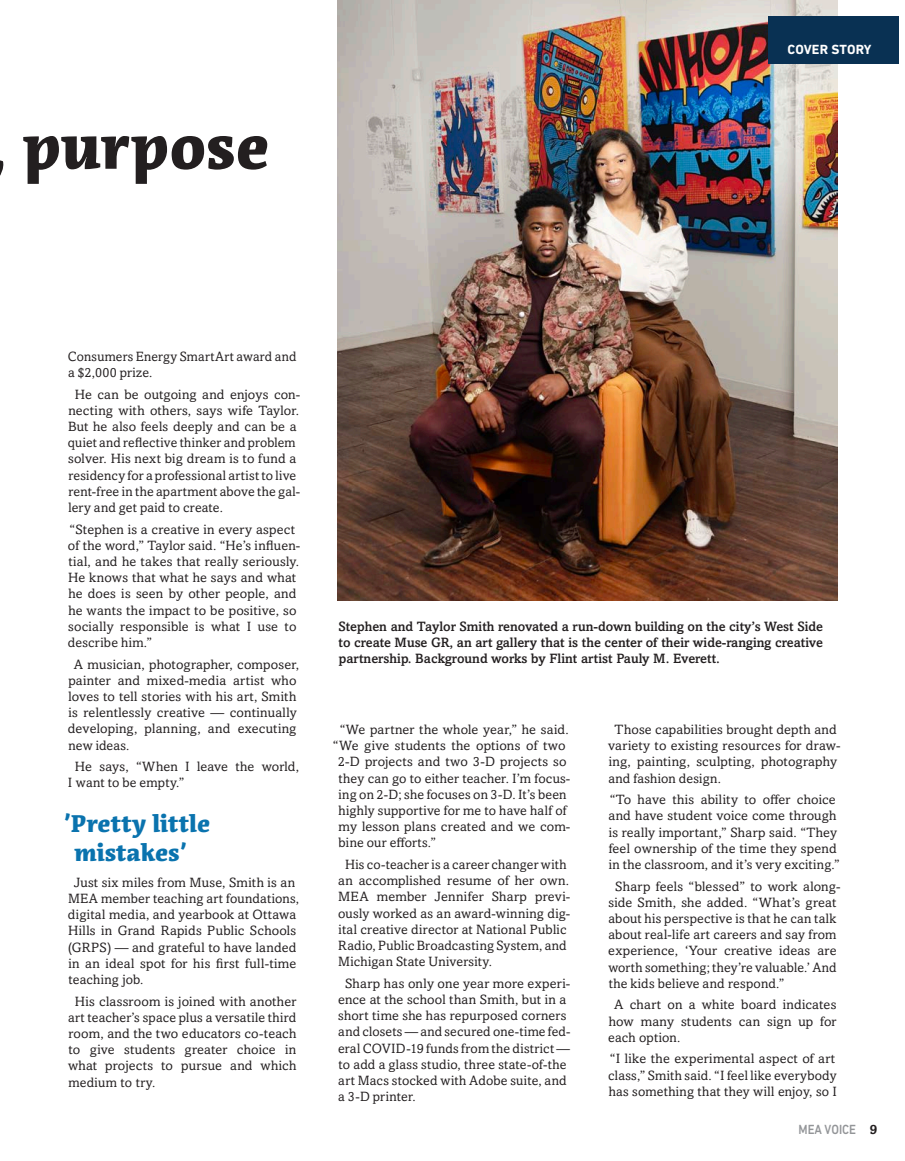
<style>
.page{position:relative;width:905px;height:1161px;background:#fff}
.page>*{position:absolute;margin:0;border:0;box-sizing:border-box;transform-origin:0 0}
.t1{font:900 63px "Acuta";color:#231f20}
.P-style_SUBTITLE{font:900 24px/28.8px "Acuta";color:#0a73ae;text-align:center}
.P-style_INDENT{font:13.5px/16.2px "Amasis MT Pro";letter-spacing:.01em;color:#231f20}
.P-style_CAPTION{font:500 13.5px/16.2px "Amasis MT Pro";color:#231f20;text-align:justify}
.P-style_SECTION{font:700 13.5px "DIN Next LT Pro";letter-spacing:.005em;color:#fff}
.t2{font:500 13.5px "DIN Next LT Pro";color:#939598;scale:.9 1}
.s1{font-family:"Amasis MT Pro";font-weight:700;color:#231f20}
</style>
<div class="page">
<img style="left:338px;top:0;width:499px;height:601px">
<div style="left:767px;top:17px;width:131px;height:47px;background:#093153"></div>
<h1 class="t1" style="left:23px;top:108px;width:248px">purpose</h1>
<p class="P-style_SECTION" style="left:787px;top:42px;width:86px">COVER STORY</p>
<p class="P-style_INDENT" style="left:68px;top:348px;width:230px">Consumers Energy SmartArt award and a $2,000 prize.</p>
<p class="P-style_INDENT" style="left:68px;top:386px;width:234px;text-indent:7px">He can be outgoing and enjoys con‑ necting with others, says wife Taylor.<br>But he also feels deeply and can be a quiet and reflective thinker and problem solver. His next big dream is to fund a residency for a professional artist to live rent‑free in the apartment above the gal‑ lery and get paid to create.</p>
<p class="P-style_INDENT" style="left:68px;top:521px;width:234px">“Stephen is a creative in every aspect of the word,” Taylor said. “He’s influen‑ tial, and he takes that really seriously.<br>He knows that what he says and what he does is seen by other people, and he wants the impact to be positive, so socially responsible is what I use to describe him.”</p>
<p class="P-style_INDENT" style="left:68px;top:656px;width:233px;text-indent:6px">A musician, photographer, composer, painter and mixed‑media artist who loves to tell stories with his art, Smith is relentlessly creative — continually developing, planning, and executing new ideas.</p>
<p class="P-style_INDENT" style="left:68px;top:759px;width:233px;text-indent:7px">He says, “When I leave the world,<br>I want to be empty.”</p>
<p class="P-style_SUBTITLE" style="left:64px;top:809px;width:147px">’Pretty little mistakes’</p>
<p class="P-style_INDENT" style="left:68px;top:874px;width:233px;text-indent:6px">Just six miles from Muse, Smith is an MEA member teaching art foundations, digital media, and yearbook at Ottawa Hills in Grand Rapids Public Schools (GRPS) — and grateful to have landed in an ideal spot for his first full‑time teaching job.</p>
<p class="P-style_INDENT" style="left:68px;top:993px;width:230px;text-align:justify;text-indent:7px">His classroom is joined with another art teacher’s space plus a versatile third room, and the two educators co‑teach to give students greater choice in what projects to pursue and which medium to try.</p>
<p class="P-style_CAPTION" style="left:338px;top:618px;width:486px">Stephen and Taylor Smith renovated a run‑down building on the city’s West Side to create Muse GR, an art gallery that is the center of their wide‑ranging creative partnership. Background works by Flint artist Pauly M. Everett.</p>
<p class="P-style_INDENT" style="left:340px;top:722px;width:230px">“We partner the whole year,” he said.</p>
<p class="P-style_INDENT" style="left:333px;top:738px;width:234px">“We give students the options of two</p>
<p class="P-style_INDENT" style="left:338px;top:754px;width:230px">2‑D projects and two 3‑D projects so</p>
<p class="P-style_INDENT" style="left:338px;top:770px;width:233px">they can go to either teacher. I’m focus‑</p>
<p class="P-style_INDENT" style="left:338px;top:786px;width:229px">ing on 2‑D; she focuses on 3‑D. It’s been</p>
<p class="P-style_INDENT" style="left:338px;top:803px;width:229px">highly supportive for me to have half of</p>
<p class="P-style_INDENT" style="left:338px;top:819px;width:233px">my lesson plans created and we com‑</p>
<p class="P-style_INDENT" style="left:338px;top:835px;width:99px">bine our efforts.”</p>
<p class="P-style_INDENT" style="left:338px;top:857px;width:234px;text-indent:7px">His co‑teacher is a career changer with an accomplished resume of her own.<br>MEA member Jennifer Sharp previ‑ ously worked as an award‑winning dig‑ ital creative director at National Public Radio, Public Broadcasting System, and Michigan State University.</p>
<p class="P-style_INDENT" style="left:338px;top:975px;width:234px;text-indent:7px">Sharp has only one year more experi‑ ence at the school than Smith, but in a short time she has repurposed corners and closets — and secured one‑time fed‑ eral COVID‑19 funds from the district — to add a glass studio, three state‑of‑the art Macs stocked with Adobe suite, and a 3‑D printer.</p>
<p class="P-style_INDENT" style="left:608px;top:722px;width:234px;text-indent:6px">Those capabilities brought depth and variety to existing resources for draw‑ ing, painting, sculpting, photography and fashion design.</p>
<p class="P-style_INDENT" style="left:608px;top:792px;width:233px">“To have this ability to offer choice and have student voice come through is really important,” Sharp said. “They feel ownership of the time they spend in the classroom, and it’s very exciting.”</p>
<p class="P-style_INDENT" style="left:608px;top:878px;width:234px;text-indent:7px">Sharp feels “blessed” to work along‑ side Smith, she added. “What’s great about his perspective is that he can talk about real‑life art careers and say from experience, ‘Your creative ideas are worth something; they’re valuable.’ And the kids believe and respond.”</p>
<p class="P-style_INDENT" style="left:608px;top:997px;width:230px;text-align:justify;text-indent:6px">A chart on a white board indicates how many students can sign up for each option.</p>
<p class="P-style_INDENT" style="left:608px;top:1051px;width:230px">“I like the experimental aspect of art class,” Smith said. “I feel like everybody has something that they will enjoy, so I</p>
<p class="t2" style="left:798px;top:1122px;width:89px">MEA VOICE <span class="s1">9</span></p>
</div>
